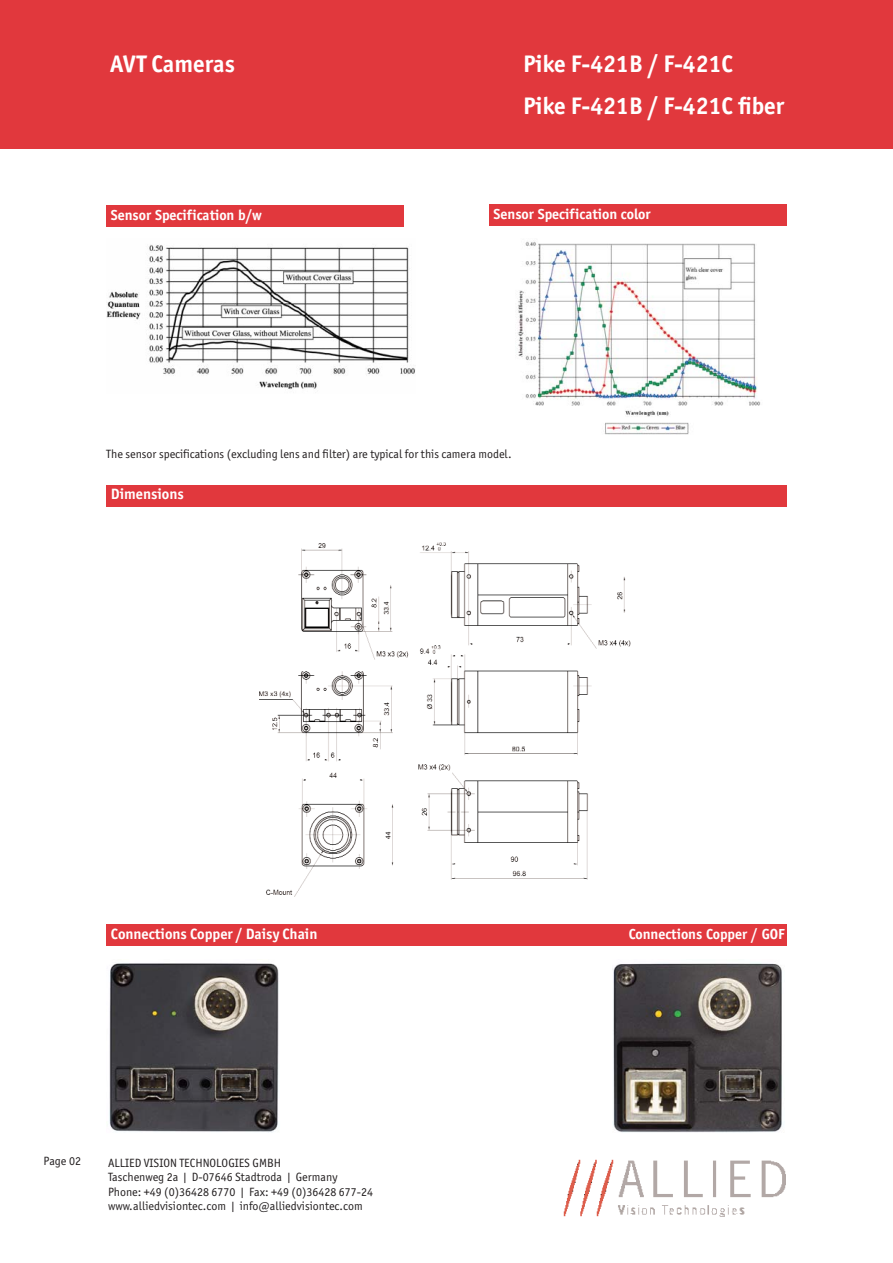
<style>
.page{position:relative;width:893px;height:1263px;background:#fff}
.page>*{position:absolute;margin:0;border:0;box-sizing:border-box;transform-origin:0 0}
.t1{font:700 24px/42.3px "Officina Sans ITC Std";color:#fff}
.t2{font:700 15px "Officina Sans";color:#fff}
.t3{font:700 15px "Officina Sans ITC Std";color:#fff}
.t4{font:12px/14.4px "Officina Sans ITC Std";color:#231f20}
</style>
<div class="page">
<div style="left:0;top:0;width:893px;height:149px;background:#e1383d"></div>
<img style="left:564px;top:1159px;width:221px;height:57px">
<div style="left:106px;top:485px;width:681px;height:22px;background:#e1383d"></div>
<div style="left:106px;top:925px;width:681px;height:21px;background:#e1383d"></div>
<img style="left:260px;top:542px;width:371px;height:355px">
<img style="left:109px;top:963px;width:170px;height:170px">
<img style="left:612px;top:963px;width:170px;height:170px">
<img style="left:106px;top:245px;width:309px;height:145px">
<img style="left:518px;top:241px;width:243px;height:194px">
<div style="left:489px;top:205px;width:298px;height:21px;background:#e1383d"></div>
<div style="left:106px;top:206px;width:298px;height:21px;background:#e1383d"></div>
<p class="t1" style="left:110px;top:42px;width:126px">AVT Cameras</p>
<p class="t1" style="left:523px;top:43px;width:263px">Pike F-421B / F-421C<br>Pike F-421B / F-421C fiber</p>
<p class="t2" style="left:111px;top:210px;width:153px">Sensor Specification b/w</p>
<p class="t2" style="left:493px;top:208px;width:159px">Sensor Specification color</p>
<p class="t4" style="left:106px;top:447px;width:407px">The sensor specifications (excluding lens and filter) are typical for this camera model.</p>
<p class="t3" style="left:111px;top:485px;width:75px">Dimensions</p>
<p class="t3" style="left:111px;top:925px;width:208px">Connections Copper / Daisy Chain</p>
<p class="t2" style="left:629px;top:928px;width:158px">Connections Copper / GOF</p>
<p class="t4" style="left:44px;top:1155px;width:39px">Page 02</p>
<p class="t4" style="left:108px;top:1156px;width:267px">ALLIED VISION TECHNOLOGIES GMBH<br>Taschenweg 2a | D-07646 Stadtroda | Germany Phone: +49 (0)36428 6770 | Fax: +49 (0)36428 677-24 www.alliedvisiontec.com | info@alliedvisiontec.com</p>
</div>
